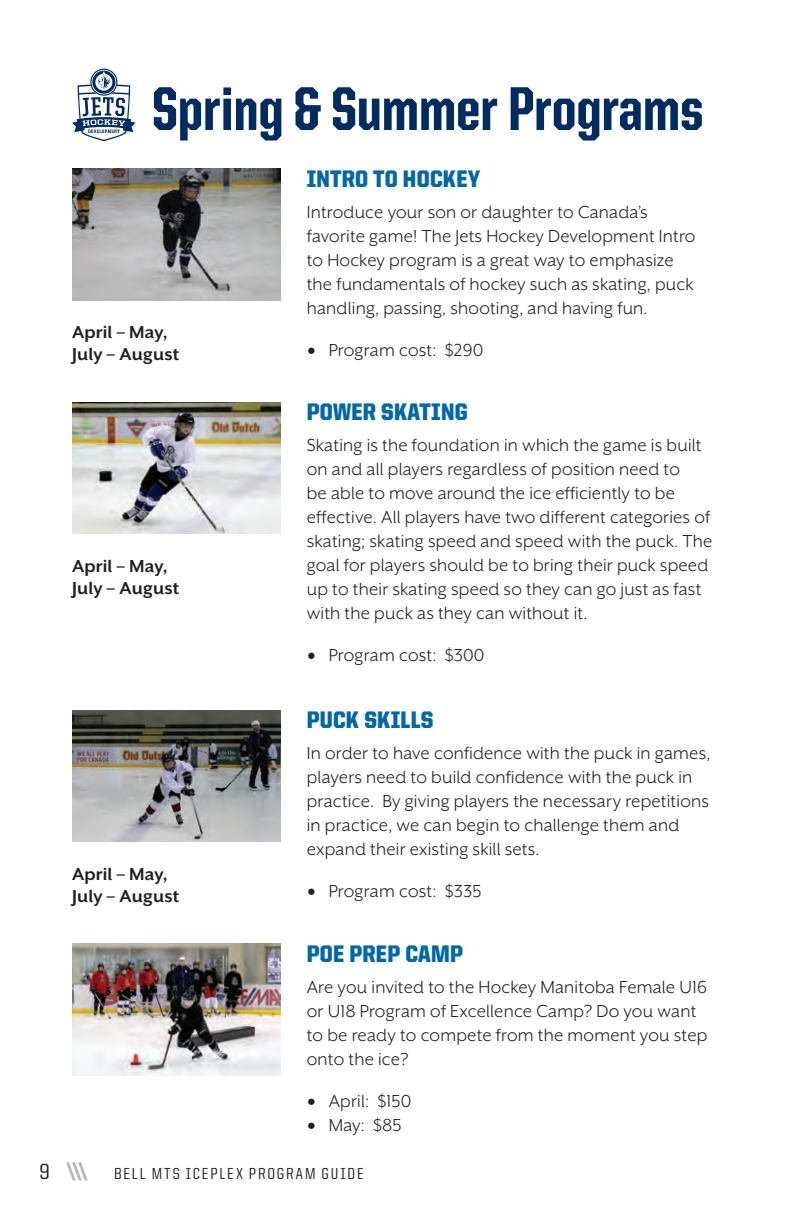
<style>
.page{position:relative;width:792px;height:1224px;background:#fff}
.page>*{position:absolute;margin:0;border:0;box-sizing:border-box;transform-origin:0 0}
.t1{font:800 62px "United Sans Cond";color:#002c62}
.t2{font:900 24px "United Sans Semi Cond";letter-spacing:.01em;color:#0068a9}
.t3{font:20px/24px "Mr Eaves XL San OT";letter-spacing:.01em;color:#231f20}
.t4{font:700 20px/22px "Mr Eaves XL San OT";letter-spacing:.01em;color:#231f20}
.t5{font:500 16px "United Sans Semi Cond";letter-spacing:.12em;color:#231f20}
.s1{font-family:"Minion Pro";font-size:24px}
.s2{font-size:22px}
.s3{font-weight:800;font-style:italic;font-size:22px;color:#b2b7bb}
</style>
<div class="page">
<svg style="left:72px;top:69px;width:64px;height:72px"></svg>
<img style="left:72px;top:169px;width:208px;height:131px">
<img style="left:72px;top:402px;width:208px;height:132px">
<img style="left:72px;top:710px;width:208px;height:132px">
<img style="left:72px;top:944px;width:208px;height:132px">
<h1 class="t1" style="left:152px;top:76px;width:553px">Spring &amp; Summer Programs</h1>
<p class="t4" style="left:72px;top:321px;width:109px">April – May,<br>July – August</p>
<p class="t4" style="left:72px;top:555px;width:109px">April – May,<br>July – August</p>
<p class="t4" style="left:72px;top:863px;width:109px">April – May,<br>July – August</p>
<p class="t2" style="left:307px;top:166px;width:175px">INTRO TO HOCKEY</p>
<p class="t3" style="left:307px;top:200px;width:390px">Introduce your son or daughter to Canada’s favorite game! The Jets Hockey Development Intro to Hockey program is a great way to emphasize the fundamentals of hockey such as skating, puck handling, passing, shooting, and having fun.</p>
<p class="t3" style="left:307px;top:338px;width:178px"><span class="s1">•</span> Program cost: $290</p>
<p class="t2" style="left:307px;top:399px;width:162px">POWER SKATING</p>
<p class="t3" style="left:307px;top:433px;width:407px">Skating is the foundation in which the game is built on and all players regardless of position need to<br>be able to move around the ice efficiently to be effective. All players have two different categories of skating; skating speed and speed with the puck. The goal for players should be to bring their puck speed up to their skating speed so they can go just as fast with the puck as they can without it.</p>
<p class="t3" style="left:307px;top:643px;width:179px"><span class="s1">•</span> Program cost: $300</p>
<p class="t2" style="left:307px;top:707px;width:128px">PUCK SKILLS</p>
<p class="t3" style="left:307px;top:741px;width:405px">In order to have confidence with the puck in games, players need to build confidence with the puck in practice. By giving players the necessary repetitions in practice, we can begin to challenge them and expand their existing skill sets.</p>
<p class="t3" style="left:307px;top:879px;width:176px"><span class="s1">•</span> Program cost: $335</p>
<p class="t2" style="left:307px;top:941px;width:158px">POE PREP CAMP</p>
<p class="t3" style="left:307px;top:975px;width:402px">Are you invited to the Hockey Manitoba Female U16 or U18 Program of Excellence Camp? Do you want to be ready to compete from the moment you step onto the ice?</p>
<p class="t3" style="left:307px;top:1089px;width:106px"><span class="s1">•</span> April: $150</p>
<p class="t3" style="left:307px;top:1113px;width:96px"><span class="s1">•</span> May: $85</p>
<p class="t5" style="left:39px;top:1165px;width:326px"><span class="s2">9</span> <span class="s3">|||</span> BELL MTS ICEPLEX PROGRAM GUIDE</p>
</div>
